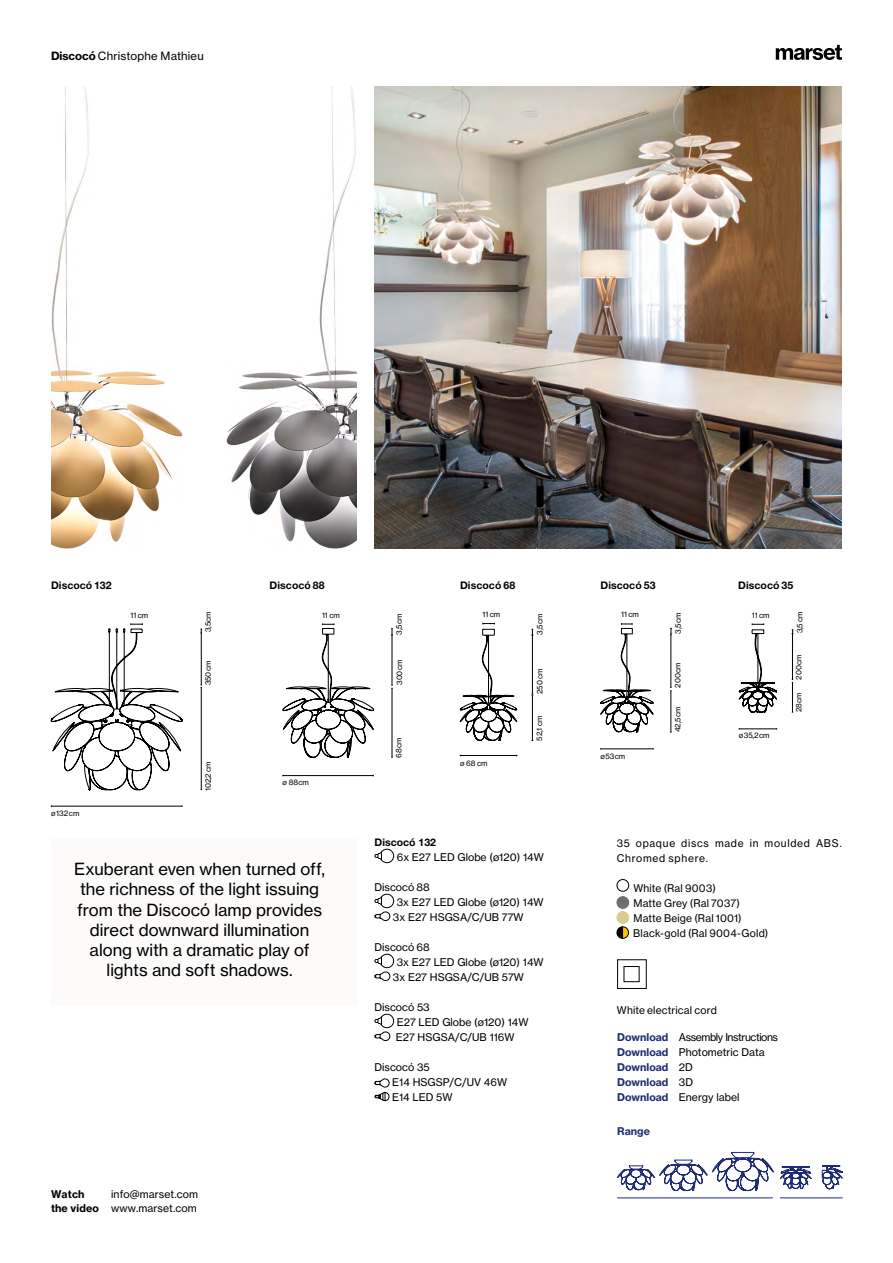
<style>
.page{position:relative;width:893px;height:1263px;background:#fff}
.page>*{position:absolute;margin:0;border:0;box-sizing:border-box;transform-origin:0 0}
.t1{font:16.5px/20.2px "N Haas Grotesk TX Pro 55 Rg";color:#000;text-align:center}
.t2{font:11.25px "N Haas Grotesk TX Pro 55 Rg";letter-spacing:.015em;color:#000}
.t3{font:10.5px/15px "N Haas Grotesk TX Pro 55 Rg";color:#000}
.t4{font:10.5px/15px "N Haas Grotesk TX Pro 55 Rg";letter-spacing:.02em;color:#000}
.t5{font:700 10.5px "Helvetica Neue LT Std";letter-spacing:.005em;color:#000}
.t6{font:10.5px/15px "N Haas Grotesk TX Pro 55 Rg";letter-spacing:-.04em;color:#000}
.t7{font:10.5px/15px "N Haas Grotesk TX Pro 55 Rg";letter-spacing:.07em;color:#000}
.t8{font:10.5px/15px "N Haas Grotesk TX Pro 75 Bd";color:#202d76}
.t9{font:10.5px/13.5px "N Haas Grotesk TX Pro 75 Bd";letter-spacing:.01em;color:#000}
.t10{font:7.5px "N Haas Grotesk TX Pro 55 Rg";letter-spacing:-.02em;color:#000}
.s1{font-family:"N Haas Grotesk TX Pro 75 Bd"}
.s2{font-family:"N Haas Grotesk TX Pro 75 Bd";color:#202d76}
.s3{font-family:"N Haas Grotesk TX Pro 55 Rg";color:#000}
</style>
<div class="page">
<div style="left:617px;top:879px;width:12px;height:12px;border:1px solid #000;border-radius:50%"></div>
<div style="left:617px;top:897px;width:12px;height:11px;background:#706f6f;border-radius:50%"></div>
<div style="left:617px;top:896px;width:12px;height:13px;border:1px solid #706f6f;border-radius:50%"></div>
<div style="left:617px;top:912px;width:12px;height:11px;background:#dacc8e;border-radius:50%"></div>
<div style="left:617px;top:911px;width:12px;height:13px;border:1px solid #dacc8e;border-radius:50%"></div>
<svg style="left:617px;top:927px;width:12px;height:11px"></svg>
<svg style="left:617px;top:927px;width:6px;height:11px"></svg>
<div style="left:617px;top:926px;width:12px;height:13px;border:1px solid #000;border-radius:50%"></div>
<img style="left:375px;top:86px;width:467px;height:463px">
<svg style="left:776px;top:45px;width:66px;height:15px"></svg>
<div style="left:617px;top:959px;width:30px;height:30px;border:1px solid #000"></div>
<div style="left:624px;top:966px;width:15px;height:16px;border:1px solid #000"></div>
<svg style="left:374px;top:848px;width:20px;height:15px"></svg>
<svg style="left:374px;top:893px;width:20px;height:28px"></svg>
<svg style="left:374px;top:953px;width:20px;height:28px"></svg>
<svg style="left:374px;top:1013px;width:20px;height:28px"></svg>
<svg style="left:374px;top:1078px;width:16px;height:23px"></svg>
<div style="left:51px;top:838px;width:306px;height:168px;background:#fcfbfa"></div>
<img style="left:51px;top:86px;width:132px;height:463px">
<img style="left:227px;top:86px;width:130px;height:463px">
<hr style="left:671px;top:635px;width:1px;height:52px;background:#000">
<hr style="left:671px;top:691px;width:1px;height:41px;background:#000">
<hr style="left:601px;top:749px;width:52px;height:1px;background:#000">
<hr style="left:392px;top:635px;width:1px;height:50px;background:#000">
<hr style="left:392px;top:688px;width:1px;height:69px;background:#000">
<hr style="left:283px;top:775px;width:90px;height:1px;background:#000">
<hr style="left:201px;top:687px;width:1px;height:103px;background:#000">
<hr style="left:201px;top:633px;width:1px;height:52px;background:#000">
<hr style="left:51px;top:806px;width:131px;height:1px;background:#000">
<hr style="left:792px;top:634px;width:1px;height:45px;background:#000">
<hr style="left:792px;top:682px;width:1px;height:30px;background:#000">
<hr style="left:739px;top:729px;width:38px;height:1px;background:#000">
<hr style="left:460px;top:755px;width:57px;height:1px;background:#000">
<hr style="left:532px;top:695px;width:1px;height:45px;background:#000">
<hr style="left:532px;top:635px;width:1px;height:59px;background:#000">
<svg style="left:391px;top:628px;width:2px;height:8px"></svg>
<svg style="left:670px;top:628px;width:2px;height:7px"></svg>
<svg style="left:738px;top:623px;width:39px;height:90px"></svg>
<svg style="left:600px;top:623px;width:54px;height:109px"></svg>
<svg style="left:460px;top:623px;width:57px;height:118px"></svg>
<svg style="left:282px;top:623px;width:92px;height:135px"></svg>
<svg style="left:51px;top:623px;width:132px;height:167px"></svg>
<svg style="left:617px;top:1152px;width:157px;height:39px"></svg>
<hr style="left:617px;top:1197px;width:155px;height:1px;background:#202d76">
<hr style="left:780px;top:1197px;width:62px;height:1px;background:#202d76">
<svg style="left:780px;top:1166px;width:31px;height:23px"></svg>
<svg style="left:822px;top:1165px;width:21px;height:24px"></svg>
<p class="t2" style="left:51px;top:49px;width:154px"><span class="s1">Discocó</span> Christophe Mathieu</p>
<p class="t5" style="left:51px;top:579px;width:62px">Discocó 132</p>
<p class="t5" style="left:270px;top:579px;width:57px">Discocó 88</p>
<p class="t5" style="left:460px;top:579px;width:57px">Discocó 68</p>
<p class="t5" style="left:600px;top:579px;width:57px">Discocó 53</p>
<p class="t5" style="left:738px;top:579px;width:57px">Discocó 35</p>
<p class="t10" style="left:204px;top:632px;width:22px;rotate:-90deg">3,5 cm</p>
<p class="t10" style="left:394px;top:635px;width:22px;rotate:-90deg">3,5 cm</p>
<p class="t10" style="left:535px;top:635px;width:22px;rotate:-90deg">3,5 cm</p>
<p class="t10" style="left:674px;top:634px;width:22px;rotate:-90deg">3,5 cm</p>
<p class="t10" style="left:795px;top:633px;width:24px;rotate:-90deg">3,5 cm</p>
<p class="t10" style="left:131px;top:611px;width:19px">11 cm</p>
<p class="t10" style="left:322px;top:611px;width:19px">11 cm</p>
<p class="t10" style="left:483px;top:610px;width:19px">11 cm</p>
<p class="t10" style="left:621px;top:610px;width:19px">11 cm</p>
<p class="t10" style="left:752px;top:611px;width:19px">11 cm</p>
<p class="t10" style="left:51px;top:808px;width:30px">ø132cm</p>
<p class="t10" style="left:204px;top:685px;width:26px;rotate:-90deg">350 cm</p>
<p class="t10" style="left:204px;top:791px;width:31px;rotate:-90deg">102,2 cm</p>
<p class="t10" style="left:283px;top:778px;width:28px">ø 88 cm</p>
<h1 class="t1" style="left:74px;top:859px;width:252px">Exuberant even when turned off, the richness of the light issuing from the Discocó lamp provides direct downward illumination along with a dramatic play of lights and soft shadows.</h1>
<p class="t9" style="left:51px;top:1188px;width:49px">Watch the video</p>
<p class="t3" style="left:111px;top:1188px;width:88px;line-height:13.5px">info@marset.com www.marset.com</p>
<p class="t10" style="left:395px;top:685px;width:27px;rotate:-90deg">300 cm</p>
<p class="t10" style="left:394px;top:757px;width:22px;rotate:-90deg">68 cm</p>
<p class="t10" style="left:460px;top:759px;width:29px">ø 68 cm</p>
<p class="t10" style="left:535px;top:694px;width:27px;rotate:-90deg">250 cm</p>
<p class="t10" style="left:535px;top:741px;width:27px;rotate:-90deg">52,1 cm</p>
<p class="t5" style="left:375px;top:836px;width:63px">Discocó 132</p>
<p class="t3" style="left:397px;top:849px;width:149px">6x E27 LED Globe (ø120) 14W</p>
<p class="t3" style="left:375px;top:879px;width:57px">Discocó 88</p>
<p class="t3" style="left:397px;top:894px;width:148px">3x E27 LED Globe (ø120) 14W</p>
<p class="t3" style="left:393px;top:909px;width:132px">3x E27 HSGSA/C/UB 77W</p>
<p class="t3" style="left:375px;top:939px;width:57px">Discocó 68</p>
<p class="t3" style="left:397px;top:954px;width:148px">3x E27 LED Globe (ø120) 14W</p>
<p class="t3" style="left:393px;top:969px;width:133px">3x E27 HSGSA/C/UB 57W</p>
<p class="t3" style="left:396px;top:999px;width:134px;text-indent:-21px">Discocó 53<br>E27 LED Globe (ø120) 14W<br>E27 HSGSA/C/UB 116W</p>
<p class="t3" style="left:392px;top:1059px;width:117px;text-indent:-17px">Discocó 35<br>E14 HSGSP/C/UV 46W<br>E14 LED 5W</p>
<p class="t10" style="left:600px;top:751px;width:26px">ø 53 cm</p>
<p class="t10" style="left:673px;top:687px;width:27px;rotate:-90deg">200 cm</p>
<p class="t10" style="left:673px;top:732px;width:27px;rotate:-90deg">42,5 cm</p>
<p class="t10" style="left:739px;top:730px;width:32px">ø 35,2 cm</p>
<p class="t10" style="left:794px;top:680px;width:27px;rotate:-90deg">200 cm</p>
<p class="t10" style="left:794px;top:712px;width:21px;rotate:-90deg">28 cm</p>
<p class="t7" style="left:617px;top:835px;width:227px">35 opaque discs made in moulded ABS.<br>Chromed sphere.</p>
<p class="t4" style="left:633px;top:880px;width:137px">White (Ral 9003)<br>Matte Grey (Ral 7037)<br>Matte Beige (Ral 1001)<br>Black-gold (Ral 9004-Gold)</p>
<p class="t4" style="left:617px;top:1003px;width:101px">White electrical cord</p>
<p class="t6" style="left:617px;top:1030px;width:162px"><span class="s2">Download</span> Assembly Instructions<br><span class="s2">Download</span> Photometric Data</p>
<p class="t8" style="left:617px;top:1060px;width:77px">Download <span class="s3">2D<br></span>Download <span class="s3">3D</span></p>
<p class="t3" style="left:617px;top:1090px;width:124px"><span class="s2">Download</span> Energy label</p>
<p class="t8" style="left:617px;top:1124px;width:34px">Range</p>
</div>
